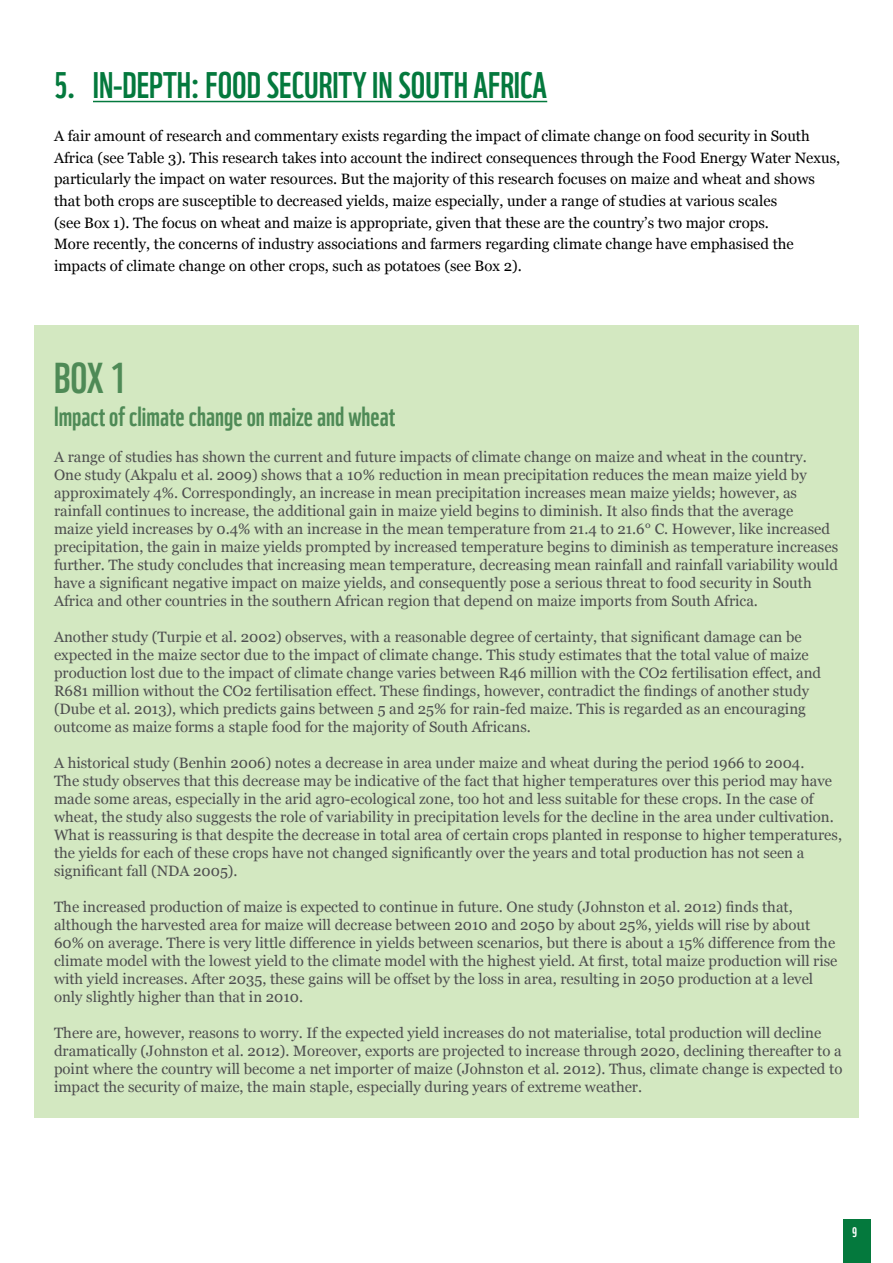
<style>
.page{position:relative;width:893px;height:1263px;background:#fff}
.page>*{position:absolute;margin:0;border:0;box-sizing:border-box;transform-origin:0 0}
.t1{font:42px "WWF";color:#4e8a56}
.t2{font:36px "WWF";color:#04793d}
.t3{font:27px "WWF";color:#4e8a56}
.t4{font:15px/18px "Georgia";color:#4d4d4f}
.t5{font:15px/21.6px "Georgia";color:#000}
.t6{font:13.5px "WWF";color:#fff}
</style>
<div class="page">
<div style="left:843px;top:1220px;width:28px;height:43px;background:#04793d"></div>
<div style="left:34px;top:326px;width:825px;height:792px;background:#d3e8c1"></div>
<hr style="left:93px;top:101px;width:454px;height:1px;background:#04793d">
<h2 class="t2" style="left:54px;top:57px;width:495px">5. IN-DEPTH: FOOD SECURITY IN SOUTH AFRICA</h2>
<p class="t5" style="left:54px;top:125px;width:788px">A fair amount of research and commentary exists regarding the impact of climate change on food security in South Africa (see Table 3). This research takes into account the indirect consequences through the Food Energy Water Nexus, particularly the impact on water resources. But the majority of this research focuses on maize and wheat and shows that both crops are susceptible to decreased yields, maize especially, under a range of studies at various scales<br>(see Box 1). The focus on wheat and maize is appropriate, given that these are the country’s two major crops.<br>More recently, the concerns of industry associations and farmers regarding climate change have emphasised the impacts of climate change on other crops, such as potatoes (see Box 2).</p>
<h1 class="t1" style="left:54px;top:345px;width:73px">BOX 1</h1>
<h3 class="t3" style="left:54px;top:395px;width:343px">Impact of climate change on maize and wheat</h3>
<p class="t4" style="left:54px;top:448px;width:786px">A range of studies has shown the current and future impacts of climate change on maize and wheat in the country.<br>One study (Akpalu et al. 2009) shows that a 10% reduction in mean precipitation reduces the mean maize yield by approximately 4%. Correspondingly, an increase in mean precipitation increases mean maize yields; however, as rainfall continues to increase, the additional gain in maize yield begins to diminish. It also finds that the average<br>maize yield increases by 0.4% with an increase in the mean temperature from 21.4 to 21.6° C. However, like increased precipitation, the gain in maize yields prompted by increased temperature begins to diminish as temperature increases further. The study concludes that increasing mean temperature, decreasing mean rainfall and rainfall variability would have a significant negative impact on maize yields, and consequently pose a serious threat to food security in South Africa and other countries in the southern African region that depend on maize imports from South Africa.</p>
<p class="t4" style="left:54px;top:628px;width:769px">Another study (Turpie et al. 2002) observes, with a reasonable degree of certainty, that significant damage can be expected in the maize sector due to the impact of climate change. This study estimates that the total value of maize production lost due to the impact of climate change varies between R46 million with the CO2 fertilisation effect, and R681 million without the CO2 fertilisation effect. These findings, however, contradict the findings of another study (Dube et al. 2013), which predicts gains between 5 and 25% for rain-fed maize. This is regarded as an encouraging outcome as maize forms a staple food for the majority of South Africans.</p>
<p class="t4" style="left:54px;top:754px;width:789px">A historical study (Benhin 2006) notes a decrease in area under maize and wheat during the period 1966 to 2004.<br>The study observes that this decrease may be indicative of the fact that higher temperatures over this period may have made some areas, especially in the arid agro-ecological zone, too hot and less suitable for these crops. In the case of wheat, the study also suggests the role of variability in precipitation levels for the decline in the area under cultivation.<br>What is reassuring is that despite the decrease in total area of certain crops planted in response to higher temperatures, the yields for each of these crops have not changed significantly over the years and total production has not seen a significant fall (NDA 2005).</p>
<p class="t4" style="left:54px;top:898px;width:785px">The increased production of maize is expected to continue in future. One study (Johnston et al. 2012) finds that, although the harvested area for maize will decrease between 2010 and 2050 by about 25%, yields will rise by about 60% on average. There is very little difference in yields between scenarios, but there is about a 15% difference from the climate model with the lowest yield to the climate model with the highest yield. At first, total maize production will rise with yield increases. After 2035, these gains will be offset by the loss in area, resulting in 2050 production at a level only slightly higher than that in 2010.</p>
<p class="t4" style="left:54px;top:1024px;width:790px">There are, however, reasons to worry. If the expected yield increases do not materialise, total production will decline dramatically (Johnston et al. 2012). Moreover, exports are projected to increase through 2020, declining thereafter to a point where the country will become a net importer of maize (Johnston et al. 2012). Thus, climate change is expected to impact the security of maize, the main staple, especially during years of extreme weather.</p>
<p class="t6" style="left:852px;top:1221px;width:6px">9</p>
</div>
